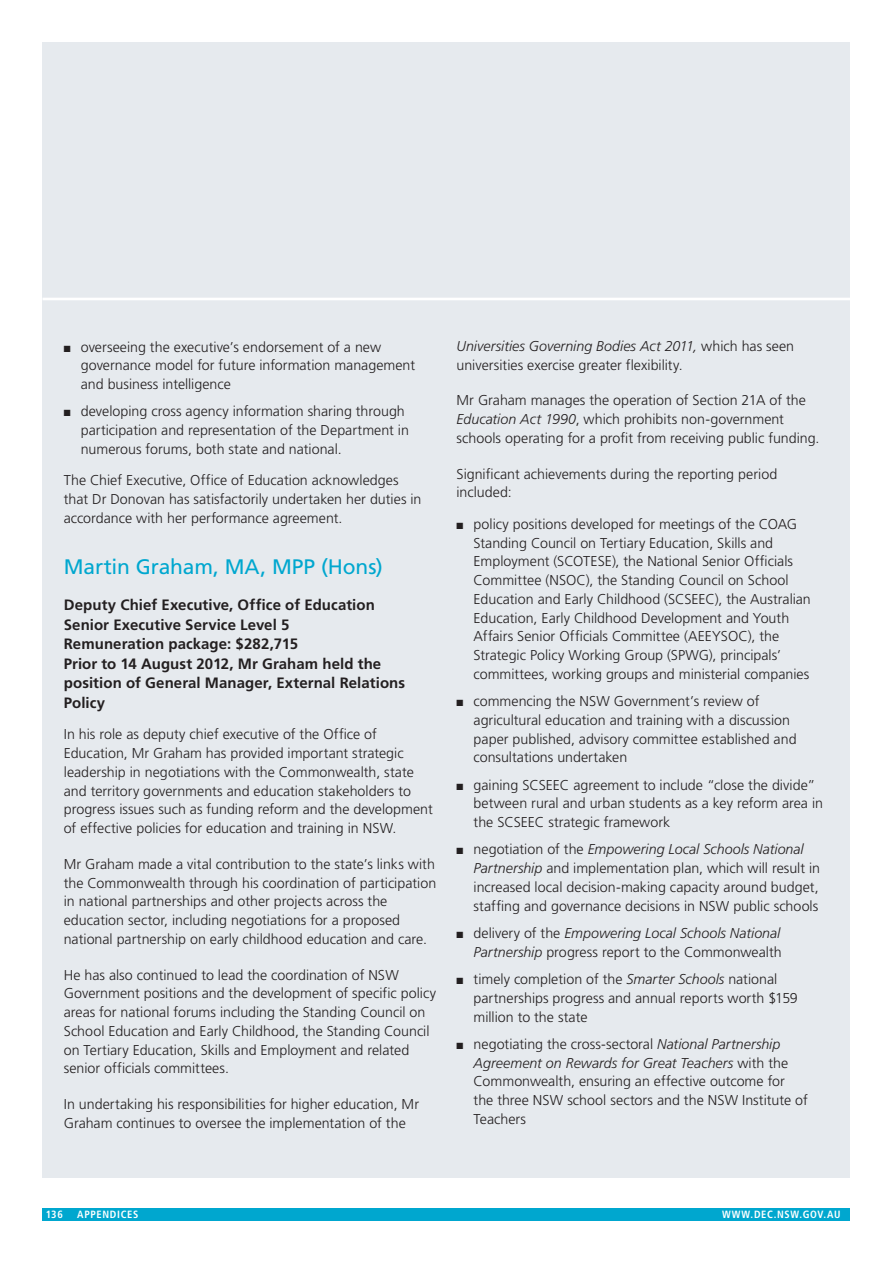
<style>
.page{position:relative;width:893px;height:1263px;background:#fff}
.page>*{position:absolute;margin:0;border:0;box-sizing:border-box;transform-origin:0 0}
._4_2_Body_copy_head{font:21px "Frutiger LT Std";letter-spacing:-.005em;color:#00a7cf}
._4_3_Body_copy_sub_h{font:700 15px/19.5px "Frutiger LT Std";letter-spacing:.005em;color:#231f20}
._4_0_Body_copy{font:300 14.25px/18.8px "Frutiger LT Std";color:#231f20}
.t1{font:700 condensed 10.5px "Frutiger LT Std";letter-spacing:.06em;color:#fff}
.s1{font-style:italic}
</style>
<div class="page">
<div style="left:43px;top:43px;width:807px;height:255px;background:#e6eaee"></div>
<div style="left:43px;top:1208px;width:807px;height:12px;background:#00a7cf"></div>
<div style="left:43px;top:298px;width:807px;height:880px;background:#e6eaee"></div>
<hr style="left:43px;top:298px;width:807px;height:2px;background:#fff">
<p class="_4_0_Body_copy" style="left:81px;top:337px;width:336px;text-indent:-17px">■ overseeing the executive’s endorsement of a new governance model for future information management and business intelligence</p>
<p class="_4_0_Body_copy" style="left:81px;top:402px;width:330px;text-indent:-17px">■ developing cross agency information sharing through participation and representation of the Department in numerous forums, both state and national.</p>
<p class="_4_0_Body_copy" style="left:64px;top:471px;width:359px">The Chief Executive, Office of Education acknowledges that Dr Donovan has satisfactorily undertaken her duties in accordance with her performance agreement.</p>
<p class="_4_2_Body_copy_head" style="left:64px;top:554px;width:321px">Martin Graham, MA, MPP (Hons)</p>
<p class="_4_3_Body_copy_sub_h" style="left:64px;top:595px;width:343px">Deputy Chief Executive, Office of Education Senior Executive Service Level 5<br>Remuneration package: $282,715<br>Prior to 14 August 2012, Mr Graham held the position of General Manager, External Relations Policy</p>
<p class="_4_0_Body_copy" style="left:64px;top:725px;width:371px">In his role as deputy chief executive of the Office of Education, Mr Graham has provided important strategic leadership in negotiations with the Commonwealth, state and territory governments and education stakeholders to progress issues such as funding reform and the development of effective policies for education and training in NSW.</p>
<p class="_4_0_Body_copy" style="left:64px;top:855px;width:374px">Mr Graham made a vital contribution to the state’s links with the Commonwealth through his coordination of participation in national partnerships and other projects across the education sector, including negotiations for a proposed national partnership on early childhood education and care.</p>
<p class="_4_0_Body_copy" style="left:64px;top:966px;width:374px">He has also continued to lead the coordination of NSW Government positions and the development of specific policy areas for national forums including the Standing Council on School Education and Early Childhood, the Standing Council on Tertiary Education, Skills and Employment and related senior officials committees.</p>
<p class="_4_0_Body_copy" style="left:64px;top:1095px;width:357px">In undertaking his responsibilities for higher education, Mr<br>Graham continues to oversee the implementation of the</p>
<p class="_4_0_Body_copy" style="left:457px;top:337px;width:339px"><span class="s1">Universities Governing Bodies Act 2011,</span> which has seen universities exercise greater flexibility.</p>
<p class="_4_0_Body_copy" style="left:457px;top:391px;width:365px">Mr Graham manages the operation of Section 21A of the<br><span class="s1">Education Act 1990</span>, which prohibits non-government schools operating for a profit from receiving public funding.</p>
<p class="_4_0_Body_copy" style="left:457px;top:465px;width:322px">Significant achievements during the reporting period included:</p>
<p class="_4_0_Body_copy" style="left:474px;top:515px;width:339px;text-indent:-17px">■ policy positions developed for meetings of the COAG Standing Council on Tertiary Education, Skills and Employment (SCOTESE), the National Senior Officials Committee (NSOC), the Standing Council on School Education and Early Childhood (SCSEEC), the Australian Education, Early Childhood Development and Youth Affairs Senior Officials Committee (AEEYSOC), the Strategic Policy Working Group (SPWG), principals’ committees, working groups and ministerial companies</p>
<p class="_4_0_Body_copy" style="left:474px;top:692px;width:324px;text-indent:-17px">■ commencing the NSW Government’s review of agricultural education and training with a discussion paper published, advisory committee established and consultations undertaken</p>
<p class="_4_0_Body_copy" style="left:474px;top:776px;width:351px;text-indent:-17px">■ gaining SCSEEC agreement to include “close the divide” between rural and urban students as a key reform area in the SCSEEC strategic framework</p>
<p class="_4_0_Body_copy" style="left:474px;top:840px;width:348px;text-indent:-17px">■ negotiation of the <span class="s1">Empowering Local Schools National Partnership</span> and implementation plan, which will result in increased local decision-making capacity around budget, staffing and governance decisions in NSW public schools</p>
<p class="_4_0_Body_copy" style="left:457px;top:924px;width:327px;text-align:right">■ delivery of the <span class="s1">Empowering Local Schools National<br>Partnership</span> progress report to the Commonwealth</p>
<p class="_4_0_Body_copy" style="left:474px;top:970px;width:326px;text-indent:-17px">■ timely completion of the <span class="s1">Smarter Schools</span> national partnerships progress and annual reports worth $159 million to the state</p>
<p class="_4_0_Body_copy" style="left:474px;top:1035px;width:336px;text-indent:-17px">■ negotiating the cross-sectoral <span class="s1">National Partnership Agreement on Rewards for Great Teachers</span> with the Commonwealth, ensuring an effective outcome for the three NSW school sectors and the NSW Institute of Teachers</p>
<p class="t1" style="left:46px;top:1208px;width:19px">136</p>
<p class="t1" style="left:77px;top:1208px;width:63px">APPENDICES</p>
<p class="t1" style="left:722px;top:1208px;width:120px">WWW.DEC.NSW.GOV.AU</p>
</div>
